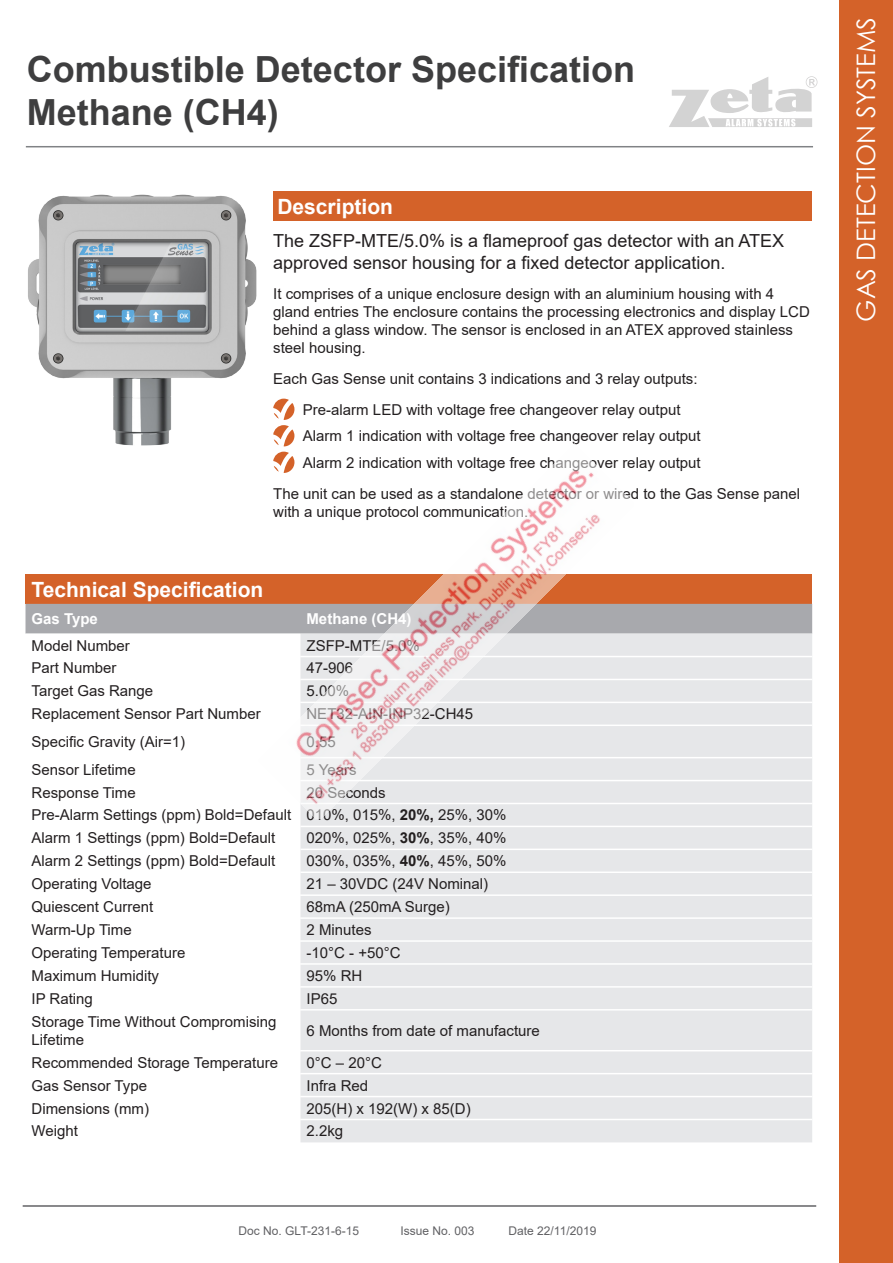
<style>
.page{position:relative;width:893px;height:1263px;background:#fff}
.page>*{position:absolute;margin:0;border:0;box-sizing:border-box;transform-origin:0 0}
.t1{font:700 36px "Arial";color:#3e3e3f}
.t2{font:25.5px "Century Gothic";color:#fff}
.Table_Header{font:700 21px "Arial";color:#fff}
.Paragraph_Small{font:18px/21.6px "Arial";color:#231f20}
.Table{font:15px/18px "Arial";color:#231f20}
.Paragraph_Small-2{font:15px/18px "Arial";color:#231f20}
.Table_Header-2{font:700 15px "Arial";color:#fff}
.t3{font:12px "Arial";color:#616164}
.s1{font-weight:700}
</style>
<div class="page">
<div style="left:839px;top:0;width:54px;height:1263px;background:#d46229"></div>
<hr style="left:26px;top:146px;width:787px;height:1px;background:#808285">
<hr style="left:23px;top:1205px;width:793px;height:2px;background:#636366">
<svg style="left:669px;top:76px;width:148px;height:51px"></svg>
<div style="left:26px;top:574px;width:786px;height:30px;background:#d46229"></div>
<div style="left:26px;top:604px;width:786px;height:30px;background:#a8a9ad"></div>
<div style="left:300px;top:634px;width:512px;height:508px;background:#e6e7e9"></div>
<hr style="left:300px;top:656px;width:512px;height:1px;background:#fff">
<hr style="left:300px;top:679px;width:512px;height:1px;background:#fff">
<hr style="left:300px;top:702px;width:512px;height:1px;background:#fff">
<hr style="left:300px;top:724px;width:512px;height:2px;background:#fff">
<hr style="left:300px;top:757px;width:512px;height:1px;background:#fff">
<hr style="left:300px;top:826px;width:512px;height:1px;background:#fff">
<hr style="left:300px;top:848px;width:512px;height:2px;background:#fff">
<hr style="left:300px;top:917px;width:512px;height:2px;background:#fff">
<hr style="left:300px;top:940px;width:512px;height:2px;background:#fff">
<hr style="left:300px;top:963px;width:512px;height:2px;background:#fff">
<hr style="left:300px;top:986px;width:512px;height:2px;background:#fff">
<hr style="left:300px;top:1009px;width:512px;height:1px;background:#fff">
<hr style="left:300px;top:1050px;width:512px;height:1px;background:#fff">
<hr style="left:300px;top:1073px;width:512px;height:1px;background:#fff">
<hr style="left:300px;top:1096px;width:512px;height:1px;background:#fff">
<hr style="left:300px;top:1119px;width:512px;height:1px;background:#fff">
<hr style="left:300px;top:780px;width:512px;height:1px;background:#fff">
<hr style="left:300px;top:803px;width:512px;height:1px;background:#fff">
<hr style="left:300px;top:871px;width:512px;height:2px;background:#fff">
<hr style="left:300px;top:894px;width:512px;height:2px;background:#fff">
<div style="left:273px;top:191px;width:539px;height:30px;background:#d46229"></div>
<svg style="left:273px;top:399px;width:21px;height:45px"></svg>
<img style="left:28px;top:194px;width:229px;height:252px">
<img style="left:259px;top:444px;width:375px;height:375px">
<p class="t1" style="left:27px;top:44px;width:610px">Combustible Detector Specification</p>
<p class="t1" style="left:27px;top:87px;width:253px">Methane (CH4)</p>
<p class="Table_Header" style="left:277px;top:192px;width:117px">Description</p>
<p class="Paragraph_Small" style="left:273px;top:230px;width:512px">The ZSFP-MTE/5.0% is a flameproof gas detector with an ATEX approved sensor housing for a fixed detector application.</p>
<p class="Paragraph_Small-2" style="left:273px;top:285px;width:538px">It comprises of a unique enclosure design with an aluminium housing with 4 gland entries The enclosure contains the processing electronics and display LCD behind a glass window. The sensor is enclosed in an ATEX approved stainless steel housing.</p>
<p class="Paragraph_Small-2" style="left:273px;top:370px;width:426px">Each Gas Sense unit contains 3 indications and 3 relay outputs:</p>
<p class="Paragraph_Small-2" style="left:303px;top:400px;width:379px">Pre-alarm LED with voltage free changeover relay output</p>
<p class="Paragraph_Small-2" style="left:303px;top:427px;width:399px">Alarm 1 indication with voltage free changeover relay output</p>
<p class="Paragraph_Small-2" style="left:303px;top:453px;width:399px">Alarm 2 indication with voltage free changeover relay output</p>
<p class="Paragraph_Small-2" style="left:273px;top:484px;width:528px">The unit can be used as a standalone detector or wired to the Gas Sense panel with a unique protocol communication.</p>
<p class="Table_Header" style="left:32px;top:574px;width:233px">Technical Specification</p>
<p class="Table_Header-2" style="left:32px;top:608px;width:68px">Gas Type</p>
<p class="Table_Header-2" style="left:306px;top:608px;width:106px">Methane (CH4)</p>
<p class="Table" style="left:32px;top:636px;width:100px">Model Number</p>
<p class="Table" style="left:306px;top:636px;width:115px">ZSFP-MTE/5.0%</p>
<p class="Table" style="left:32px;top:659px;width:87px">Part Number</p>
<p class="Table" style="left:306px;top:659px;width:48px">47-906</p>
<p class="Table" style="left:32px;top:682px;width:123px">Target Gas Range</p>
<p class="Table" style="left:306px;top:682px;width:44px">5.00%</p>
<p class="Table" style="left:32px;top:705px;width:231px">Replacement Sensor Part Number</p>
<p class="Table" style="left:306px;top:705px;width:168px">NET32-AIN-INP32-CH45</p>
<p class="Table" style="left:32px;top:732px;width:155px">Specific Gravity (Air=1)</p>
<p class="Table" style="left:306px;top:732px;width:31px">0.55</p>
<p class="Table" style="left:32px;top:760px;width:106px">Sensor Lifetime</p>
<p class="Table" style="left:306px;top:760px;width:52px">5 Years</p>
<p class="Table" style="left:32px;top:783px;width:106px">Response Time</p>
<p class="Table" style="left:306px;top:783px;width:81px">20 Seconds</p>
<p class="Table" style="left:32px;top:806px;width:261px">Pre-Alarm Settings (ppm) Bold=Default</p>
<p class="Table" style="left:306px;top:806px;width:202px">010%, 015%, <span class="s1">20%,</span> 25%, 30%</p>
<p class="Table" style="left:32px;top:829px;width:245px">Alarm 1 Settings (ppm) Bold=Default</p>
<p class="Table" style="left:306px;top:829px;width:202px">020%, 025%, <span class="s1">30%</span>, 35%, 40%</p>
<p class="Table" style="left:32px;top:852px;width:245px">Alarm 2 Settings (ppm) Bold=Default</p>
<p class="Table" style="left:306px;top:852px;width:202px">030%, 035%, <span class="s1">40%</span>, 45%, 50%</p>
<p class="Table" style="left:32px;top:875px;width:122px">Operating Voltage</p>
<p class="Table" style="left:306px;top:875px;width:183px">21 – 30VDC (24V Nominal)</p>
<p class="Table" style="left:32px;top:898px;width:123px">Quiescent Current</p>
<p class="Table" style="left:306px;top:898px;width:145px">68mA (250mA Surge)</p>
<p class="Table" style="left:32px;top:921px;width:102px">Warm-Up Time</p>
<p class="Table" style="left:306px;top:921px;width:67px">2 Minutes</p>
<p class="Table" style="left:32px;top:943px;width:155px">Operating Temperature</p>
<p class="Table" style="left:306px;top:943px;width:96px">-10°C - +50°C</p>
<p class="Table" style="left:32px;top:966px;width:129px">Maximum Humidity</p>
<p class="Table" style="left:306px;top:966px;width:57px">95% RH</p>
<p class="Table" style="left:32px;top:989px;width:63px">IP Rating</p>
<p class="Table" style="left:306px;top:989px;width:32px">IP65</p>
<p class="Table" style="left:32px;top:1012px;width:247px">Storage Time Without Compromising<br>Lifetime</p>
<p class="Table" style="left:306px;top:1021px;width:235px">6 Months from date of manufacture</p>
<p class="Table" style="left:32px;top:1053px;width:248px">Recommended Storage Temperature</p>
<p class="Table" style="left:306px;top:1053px;width:77px">0°C – 20°C</p>
<p class="Table" style="left:32px;top:1076px;width:117px">Gas Sensor Type</p>
<p class="Table" style="left:306px;top:1076px;width:63px">Infra Red</p>
<p class="Table" style="left:32px;top:1099px;width:119px">Dimensions (mm)</p>
<p class="Table" style="left:306px;top:1099px;width:166px">205(H) x 192(W) x 85(D)</p>
<p class="Table" style="left:32px;top:1122px;width:48px">Weight</p>
<p class="Table" style="left:306px;top:1122px;width:38px">2.2kg</p>
<p class="t3" style="left:239px;top:1223px;width:122px">Doc No. GLT-231-6-15</p>
<p class="t3" style="left:401px;top:1223px;width:76px">Issue No. 003</p>
<p class="t3" style="left:509px;top:1223px;width:89px">Date 22/11/2019</p>
<p class="t2" style="left:848px;top:322px;width:306px;rotate:-90deg">GAS DETECTION SYSTEMS</p>
</div>
